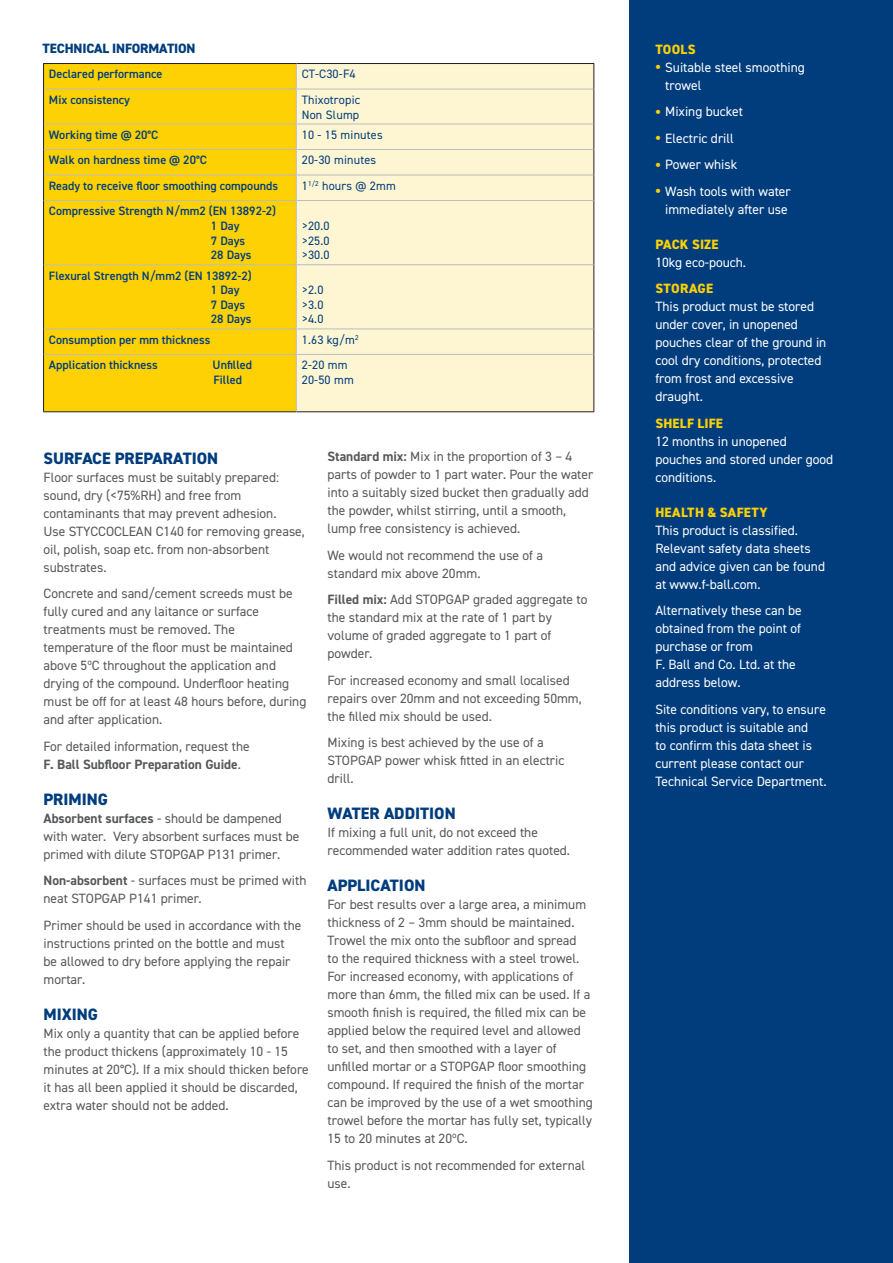
<style>
.page{position:relative;width:893px;height:1263px;background:#fff}
.page>*{position:absolute;margin:0;border:0;box-sizing:border-box;transform-origin:0 0}
.t1{font:800 16.5px "DIN2014";color:#013d7d}
.t2{font:13.5px/18px "DIN2014";color:#57585a}
.t3{font:13.5px/18px "DIN2014";color:#fff}
.t4{font:800 13.5px "DIN2014";letter-spacing:.015em;color:#fed105}
.t5{font:800 13.5px "DIN2014";letter-spacing:-.01em;color:#013d7d}
.t6{font:600 12.15px/14.5px "DIN2014";color:#013d7d}
.t7{font:12.15px/14.5px "DIN2014";letter-spacing:.015em;color:#013d7d}
.s1{font-weight:700}
.s2{font-weight:700;font-size:18px;color:#fed105}
</style>
<div class="page">
<div style="left:629px;top:0;width:264px;height:1263px;background:#013d7d"></div>
<svg style="left:44px;top:64px;width:252px;height:347px;background:#fcd006"></svg>
<div style="left:297px;top:64px;width:296px;height:347px;background:#fef5d2"></div>
<hr style="left:43px;top:63px;width:253px;height:1px;background:#231f20">
<svg style="left:43px;top:64px;width:1px;height:25px"></svg>
<hr style="left:296px;top:63px;width:298px;height:1px;background:#231f20">
<svg style="left:593px;top:64px;width:1px;height:25px"></svg>
<hr style="left:43px;top:89px;width:1px;height:35px;background:#231f20">
<hr style="left:593px;top:89px;width:1px;height:35px;background:#231f20">
<svg style="left:43px;top:124px;width:1px;height:77px"></svg>
<svg style="left:593px;top:124px;width:1px;height:77px"></svg>
<hr style="left:43px;top:201px;width:1px;height:64px;background:#231f20">
<hr style="left:593px;top:201px;width:1px;height:64px;background:#231f20">
<hr style="left:43px;top:265px;width:1px;height:64px;background:#231f20">
<hr style="left:593px;top:265px;width:1px;height:64px;background:#231f20">
<svg style="left:43px;top:329px;width:1px;height:25px"></svg>
<svg style="left:593px;top:329px;width:1px;height:25px"></svg>
<hr style="left:43px;top:354px;width:1px;height:57px;background:#231f20">
<hr style="left:593px;top:354px;width:1px;height:57px;background:#231f20">
<hr style="left:43px;top:411px;width:253px;height:1px;background:#231f20">
<hr style="left:296px;top:411px;width:298px;height:1px;background:#231f20">
<svg style="left:296px;top:64px;width:1px;height:25px"></svg>
<hr style="left:44px;top:89px;width:252px;height:1px;background:#bcbdc0">
<hr style="left:296px;top:89px;width:297px;height:1px;background:#bcbdc0">
<hr style="left:296px;top:89px;width:1px;height:35px;background:#bcbdc0">
<hr style="left:44px;top:124px;width:252px;height:1px;background:#bcbdc0">
<hr style="left:296px;top:124px;width:297px;height:1px;background:#bcbdc0">
<hr style="left:44px;top:149px;width:252px;height:1px;background:#bcbdc0">
<hr style="left:296px;top:149px;width:297px;height:1px;background:#bcbdc0">
<hr style="left:44px;top:175px;width:252px;height:1px;background:#bcbdc0">
<hr style="left:296px;top:175px;width:297px;height:1px;background:#bcbdc0">
<svg style="left:296px;top:124px;width:1px;height:76px"></svg>
<hr style="left:44px;top:200px;width:252px;height:1px;background:#bcbdc0">
<hr style="left:296px;top:200px;width:297px;height:1px;background:#bcbdc0">
<hr style="left:296px;top:201px;width:1px;height:63px;background:#bcbdc0">
<hr style="left:44px;top:264px;width:252px;height:1px;background:#bcbdc0">
<hr style="left:296px;top:264px;width:297px;height:1px;background:#bcbdc0">
<hr style="left:296px;top:265px;width:1px;height:63px;background:#bcbdc0">
<hr style="left:44px;top:328px;width:252px;height:1px;background:#bcbdc0">
<hr style="left:296px;top:328px;width:297px;height:1px;background:#bcbdc0">
<svg style="left:296px;top:329px;width:1px;height:25px"></svg>
<hr style="left:44px;top:354px;width:252px;height:1px;background:#bcbdc0">
<hr style="left:296px;top:354px;width:297px;height:1px;background:#bcbdc0">
<hr style="left:296px;top:355px;width:1px;height:56px;background:#bcbdc0">
<p class="t5" style="left:43px;top:39px;width:155px">TECHNICAL INFORMATION</p>
<p class="t6" style="left:49px;top:67px;width:115px">Declared performance</p>
<p class="t7" style="left:302px;top:67px;width:55px">CT-C30-F4</p>
<p class="t6" style="left:49px;top:92px;width:83px">Mix consistency</p>
<p class="t7" style="left:302px;top:92px;width:60px">Thixotropic<br>Non Slump</p>
<p class="t6" style="left:49px;top:127px;width:111px">Working time @ 20°C</p>
<p class="t7" style="left:302px;top:127px;width:82px">10 - 15 minutes</p>
<p class="t6" style="left:49px;top:153px;width:159px">Walk on hardness time @ 20°C</p>
<p class="t7" style="left:302px;top:153px;width:76px">20-30 minutes</p>
<p class="t6" style="left:49px;top:178px;width:231px">Ready to receive floor smoothing compounds</p>
<p class="t7" style="left:302px;top:178px;width:96px">1<sup>1/2</sup> hours @ 2mm</p>
<p class="t6" style="left:211px;top:204px;width:67px;text-indent:-162px">Compressive Strength N/mm2 (EN 13892-2)<br>1 Day<br>7 Days<br>28 Days</p>
<p class="t7" style="left:302px;top:218px;width:29px;text-align:justify">&gt;20.0 &gt;25.0 &gt;30.0</p>
<p class="t6" style="left:211px;top:268px;width:42px;text-indent:-162px">Flexural Strength N/mm2 (EN 13892-2)<br>1 Day<br>7 Days<br>28 Days</p>
<p class="t7" style="left:302px;top:283px;width:23px;text-align:justify">&gt;2.0 &gt;3.0 &gt;4.0</p>
<p class="t6" style="left:49px;top:332px;width:163px">Consumption per mm thickness</p>
<p class="t7" style="left:302px;top:332px;width:58px">1.63 kg/m<sup>2</sup></p>
<p class="t6" style="left:49px;top:358px;width:110px">Application thickness</p>
<p class="t6" style="left:213px;top:358px;width:41px">Unfilled<br>Filled</p>
<p class="t7" style="left:302px;top:358px;width:54px">2-20 mm<br>20-50 mm</p>
<p class="t1" style="left:44px;top:447px;width:176px">SURFACE PREPARATION</p>
<p class="t2" style="left:44px;top:468px;width:263px">Floor surfaces must be suitably prepared: sound, dry (&lt;75%RH) and free from contaminants that may prevent adhesion.<br>Use STYCCOCLEAN C140 for removing grease, oil, polish, soap etc. from non-absorbent substrates.</p>
<p class="t2" style="left:44px;top:584px;width:264px">Concrete and sand/cement screeds must be fully cured and any laitance or surface treatments must be removed. The temperature of the floor must be maintained above 5ºC throughout the application and drying of the compound. Underfloor heating must be off for at least 48 hours before, during and after application.</p>
<p class="t2" style="left:44px;top:737px;width:208px">For detailed information, request the<br><span class="s1">F. Ball Subfloor Preparation Guide</span>.</p>
<p class="t1" style="left:44px;top:788px;width:66px">PRIMING</p>
<p class="t2" style="left:44px;top:809px;width:257px"><span class="s1">Absorbent surfaces</span> - should be dampened with water. Very absorbent surfaces must be primed with dilute STOPGAP P131 primer.</p>
<p class="t2" style="left:44px;top:871px;width:265px"><span class="s1">Non-absorbent</span> - surfaces must be primed with neat STOPGAP P141 primer.</p>
<p class="t2" style="left:44px;top:916px;width:259px">Primer should be used in accordance with the instructions printed on the bottle and must be allowed to dry before applying the repair mortar.</p>
<p class="t1" style="left:44px;top:1003px;width:56px">MIXING</p>
<p class="t2" style="left:44px;top:1024px;width:267px">Mix only a quantity that can be applied before the product thickens (approximately 10 - 15 minutes at 20°C). If a mix should thicken before it has all been applied it should be discarded, extra water should not be added.</p>
<p class="t2" style="left:327px;top:447px;width:267px"><span class="s1">Standard mix:</span> Mix in the proportion of 3 – 4 parts of powder to 1 part water. Pour the water into a suitably sized bucket then gradually add the powder, whilst stirring, until a smooth, lump free consistency is achieved.</p>
<p class="t2" style="left:327px;top:546px;width:217px">We would not recommend the use of a standard mix above 20mm.</p>
<p class="t2" style="left:327px;top:590px;width:261px"><span class="s1">Filled mix:</span> Add STOPGAP graded aggregate to the standard mix at the rate of 1 part by volume of graded aggregate to 1 part of powder.</p>
<p class="t2" style="left:327px;top:671px;width:256px">For increased economy and small localised repairs over 20mm and not exceeding 50mm, the filled mix should be used.</p>
<p class="t2" style="left:327px;top:733px;width:238px">Mixing is best achieved by the use of a<br>STOPGAP power whisk fitted in an electric drill.</p>
<p class="t1" style="left:327px;top:803px;width:130px">WATER ADDITION</p>
<p class="t2" style="left:327px;top:823px;width:244px">If mixing a full unit, do not exceed the recommended water addition rates quoted.</p>
<p class="t1" style="left:327px;top:875px;width:99px">APPLICATION</p>
<p class="t2" style="left:327px;top:895px;width:267px">For best results over a large area, a minimum thickness of 2 – 3mm should be maintained.<br>Trowel the mix onto the subfloor and spread<br>to the required thickness with a steel trowel.<br>For increased economy, with applications of more than 6mm, the filled mix can be used. If a smooth finish is required, the filled mix can be applied below the required level and allowed to set, and then smoothed with a layer of unfilled mortar or a STOPGAP floor smoothing compound. If required the finish of the mortar can be improved by the use of a wet smoothing trowel before the mortar has fully set, typically 15 to 20 minutes at 20ºC.</p>
<p class="t2" style="left:327px;top:1156px;width:259px">This product is not recommended for external use.</p>
<p class="t4" style="left:655px;top:40px;width:42px">TOOLS</p>
<p class="t3" style="left:665px;top:58px;width:141px;text-indent:-10px"><span class="s2">•</span> Suitable steel smoothing trowel</p>
<p class="t3" style="left:655px;top:102px;width:89px"><span class="s2">•</span> Mixing bucket</p>
<p class="t3" style="left:655px;top:129px;width:80px"><span class="s2">•</span> Electric drill</p>
<p class="t3" style="left:655px;top:155px;width:83px"><span class="s2">•</span> Power whisk</p>
<p class="t3" style="left:655px;top:182px;width:137px;text-align:center"><span class="s2">•</span> Wash tools with water immediately after use</p>
<p class="t4" style="left:655px;top:235px;width:65px">PACK SIZE</p>
<p class="t3" style="left:655px;top:253px;width:92px">10kg eco-pouch.</p>
<p class="t4" style="left:655px;top:279px;width:59px">STORAGE</p>
<p class="t3" style="left:655px;top:297px;width:173px">This product must be stored under cover, in unopened pouches clear of the ground in cool dry conditions, protected from frost and excessive draught.</p>
<p class="t4" style="left:655px;top:414px;width:69px">SHELF LIFE</p>
<p class="t3" style="left:655px;top:432px;width:179px">12 months in unopened pouches and stored under good conditions.</p>
<p class="t4" style="left:655px;top:503px;width:114px">HEALTH &amp; SAFETY</p>
<p class="t3" style="left:655px;top:521px;width:171px">This product is classified.<br>Relevant safety data sheets and advice given can be found at www.f-ball.com.</p>
<p class="t3" style="left:655px;top:601px;width:148px">Alternatively these can be obtained from the point of purchase or from<br>F. Ball and Co. Ltd. at the address below.</p>
<p class="t3" style="left:655px;top:700px;width:173px">Site conditions vary, to ensure this product is suitable and<br>to confirm this data sheet is current please contact our<br>Technical Service Department.</p>
</div>
